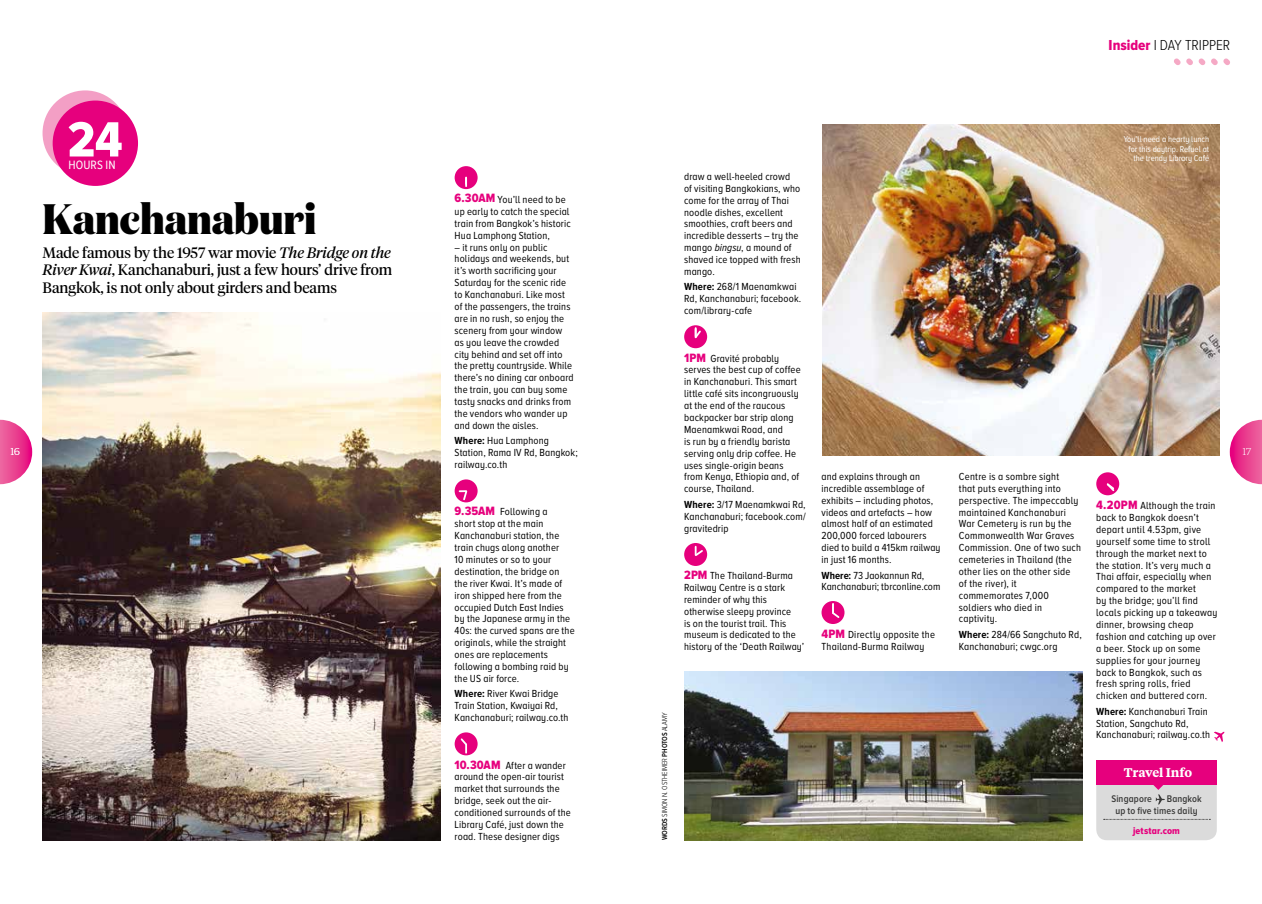
<style>
.page{position:relative;width:1262px;height:904px;background:#fff}
.page>*{position:absolute;margin:0;border:0;box-sizing:border-box;transform-origin:0 0}
.t1{font:51.25px "Proxima Nova A Cond Extrabld";color:#fff}
.t2{font:800 42.5px "Domaine Display Narrow";color:#000}
.t3{font:15px/17.5px "Tiempos Headline";letter-spacing:-.005em;color:#000;text-align:justify}
.t4{font:300 15px "Proxima Nova A Cond";color:#000}
.t5{font:600 12.5px "Tiempos Text";letter-spacing:-.005em;color:#fff}
.t6{font:12.5px "Proxima Nova A Cond";letter-spacing:.01em;color:#fff}
.t7{font:10.62px/11.9px "Proxima Nova A Cond";letter-spacing:.015em;color:#000}
.t8{font:600 10px/11.9px "Proxima Nova A Cond";letter-spacing:.015em;color:#3a3a39}
.t9{font:10px "Proxima Nova A Cond Extrabld";letter-spacing:.015em;color:#e6007d}
.t10{font:300 10px "Stag";color:#fff}
.t11{font:8.75px/9.4px "Proxima Nova A Cond";color:#fff;text-align:right}
.t12{font:300 7.5px "Proxima Nova A Cond";letter-spacing:-.01em;color:#000}
.s1{font-family:"Proxima Nova A Cond Extrabld";font-weight:400;color:#e6007d}
.s2{font-style:italic}
.s3{font-weight:700}
.s4{font-family:"Proxima Nova A Cond Extrabld";font-size:12.5px;color:#e6007d}
.s5{font-weight:600}
</style>
<div class="page">
<svg style="left:0;top:420px;width:32px;height:64px"></svg>
<img style="left:43px;top:313px;width:397px;height:527px">
<svg style="left:1174px;top:58px;width:56px;height:7px"></svg>
<svg style="left:1229px;top:420px;width:32px;height:64px"></svg>
<div style="left:43px;top:90px;width:85px;height:86px;background:#f39fc5;border-radius:50%"></div>
<div style="left:53px;top:101px;width:85px;height:85px;background:#e6007d;border-radius:50%"></div>
<div style="left:454px;top:166px;width:23px;height:23px;background:#e6007d;border-radius:50%"></div>
<svg style="left:465px;top:177px;width:2px;height:9px"></svg>
<div style="left:454px;top:479px;width:23px;height:23px;background:#e6007d;border-radius:50%"></div>
<svg style="left:459px;top:490px;width:9px;height:11px"></svg>
<div style="left:454px;top:732px;width:23px;height:23px;background:#e6007d;border-radius:50%"></div>
<svg style="left:460px;top:738px;width:8px;height:14px"></svg>
<img style="left:822px;top:125px;width:397px;height:330px">
<svg style="left:1214px;top:731px;width:10px;height:11px"></svg>
<img style="left:684px;top:671px;width:398px;height:169px">
<div style="left:684px;top:325px;width:23px;height:23px;background:#e6007d;border-radius:50%"></div>
<svg style="left:694px;top:328px;width:7px;height:11px"></svg>
<div style="left:684px;top:543px;width:23px;height:23px;background:#e6007d;border-radius:50%"></div>
<svg style="left:694px;top:546px;width:10px;height:10px"></svg>
<div style="left:1096px;top:472px;width:23px;height:23px;background:#e6007d;border-radius:50%"></div>
<svg style="left:1106px;top:483px;width:10px;height:10px"></svg>
<div style="left:821px;top:601px;width:23px;height:23px;background:#e6007d;border-radius:50%"></div>
<svg style="left:832px;top:604px;width:9px;height:14px"></svg>
<div style="left:1096px;top:760px;width:120px;height:80px;background:#dbdbdb;border-radius:11px"></div>
<div style="left:1096px;top:760px;width:120px;height:25px;background:#e6007d"></div>
<svg style="left:1103px;top:819px;width:107px;height:1px"></svg>
<svg style="left:1153px;top:785px;width:12px;height:19px"></svg>
<h3 class="t4" style="left:1108px;top:37px;width:123px"><span class="s1">Insider</span> I DAY TRIPPER</h3>
<h1 class="t1" style="left:68px;top:111px;width:57px">24</h1>
<p class="t6" style="left:68px;top:158px;width:49px">HOURS IN</p>
<h2 class="t2" style="left:43px;top:191px;width:275px">Kanchanaburi</h2>
<h3 class="t3" style="left:43px;top:243px;width:351px">Made famous by the 1957 war movie <span class="s2">The Bridge on the River Kwai</span>, Kanchanaburi, just a few hours’ drive from Bangkok, is not only about girders and beams</h3>
<p class="t11" style="left:1123px;top:134px;width:87px">You’ll need a hearty lunch for this daytrip. Refuel at the trendy Library Café</p>
<p class="t7" style="left:684px;top:170px;width:118px">draw a well-heeled crowd<br>of visiting Bangkokians, who come for the array of Thai noodle dishes, excellent smoothies, craft beers and incredible desserts – try the mango <span class="s2">bingsu</span>, a mound of shaved ice topped with fresh mango.</p>
<p class="t7" style="left:684px;top:281px;width:119px"><span class="s3">Where:</span> 268/1 Maenamkwai<br>Rd, Kanchanaburi; facebook. com/library-cafe</p>
<p class="t7" style="left:684px;top:352px;width:118px"><span class="s4">1PM</span> Gravité probably serves the best cup of coffee in Kanchanaburi. This smart little café sits incongruously at the end of the raucous backpacker bar strip along<br>Maenamkwai Road, and<br>is run by a friendly barista serving only drip coffee. He uses single-origin beans from Kenya, Ethiopia and, of course, Thailand.</p>
<p class="t7" style="left:684px;top:498px;width:123px;text-align:justify"><span class="s3">Where:</span> 3/17 Maenamkwai Rd, Kanchanaburi; facebook.com/ gravitedrip</p>
<p class="t7" style="left:684px;top:569px;width:122px"><span class="s4">2PM</span> The Thailand-Burma<br>Railway Centre is a stark reminder of why this otherwise sleepy province<br>is on the tourist trail. This museum is dedicated to the history of the ‘Death Railway’</p>
<p class="t7" style="left:454px;top:193px;width:118px"><span class="s4">6.30AM</span> You’ll need to be up early to catch the special train from Bangkok’s historic<br>Hua Lamphong Station,</p>
<p class="t7" style="left:454px;top:241px;width:120px">– it runs only on public holidays and weekends, but it’s worth sacrificing your<br>Saturday for the scenic ride to Kanchanaburi. Like most of the passengers, the trains are in no rush, so enjoy the scenery from your window as you leave the crowded city behind and set off into the pretty countryside. While there’s no dining car onboard the train, you can buy some tasty snacks and drinks from the vendors who wander up and down the aisles.</p>
<p class="t7" style="left:454px;top:435px;width:125px"><span class="s3">Where:</span> Hua Lamphong<br>Station, Rama IV Rd, Bangkok; railway.co.th</p>
<p class="t7" style="left:454px;top:506px;width:122px"><span class="s4">9.35AM</span> Following a<br>short stop at the main<br>Kanchanaburi station, the train chugs along another<br>10 minutes or so to your destination, the bridge on the river Kwai. It’s made of iron shipped here from the occupied Dutch East Indies by the Japanese army in the<br>40s: the curved spans are the originals, while the straight ones are replacements following a bombing raid by the US air force.</p>
<p class="t7" style="left:454px;top:687px;width:115px"><span class="s3">Where:</span> River Kwai Bridge<br>Train Station, Kwaiyai Rd,<br>Kanchanaburi; railway.co.th</p>
<p class="t7" style="left:454px;top:759px;width:118px"><span class="s4">10.30AM</span> After a wander around the open-air tourist market that surrounds the bridge, seek out the air&shy;conditioned surrounds of the<br>Library Café, just down the road. These designer digs</p>
<p class="t10" style="left:11px;top:446px;width:10px">16</p>
<p class="t10" style="left:1242px;top:446px;width:10px">17</p>
<p class="t7" style="left:958px;top:470px;width:124px">Centre is a sombre sight<br>that puts everything into perspective. The impeccably maintained Kanchanaburi<br>War Cemetery is run by the<br>Commonwealth War Graves<br>Commission. One of two such cemeteries in Thailand (the other lies on the other side<br>of the river), it commemorates 7,000 soldiers who died in captivity.</p>
<p class="t7" style="left:958px;top:628px;width:124px"><span class="s3">Where:</span> 284/66 Sangchuto Rd,<br>Kanchanaburi; cwgc.org</p>
<p class="t7" style="left:821px;top:470px;width:120px">and explains through an incredible assemblage of exhibits – including photos, videos and artefacts – how almost half of an estimated<br>200,000 forced labourers died to build a 415km railway in just 16 months.</p>
<p class="t7" style="left:821px;top:569px;width:120px"><span class="s3">Where:</span> 73 Jaokannun Rd,<br>Kanchanaburi; tbrconline.com</p>
<p class="t7" style="left:821px;top:628px;width:115px"><span class="s4">4PM</span> Directly opposite the<br>Thailand-Burma Railway</p>
<p class="t7" style="left:1096px;top:499px;width:123px"><span class="s4">4.20PM</span> Although the train back to Bangkok doesn’t depart until 4.53pm, give yourself some time to stroll through the market next to the station. It’s very much a<br>Thai affair, especially when compared to the market<br>by the bridge; you’ll find locals picking up a takeaway dinner, browsing cheap fashion and catching up over a beer. Stock up on some supplies for your journey back to Bangkok, such as fresh spring rolls, fried chicken and buttered corn.</p>
<p class="t7" style="left:1096px;top:705px;width:115px"><span class="s3">Where:</span> Kanchanaburi Train<br>Station, Sangchuto Rd,<br>Kanchanaburi; railway.co.th</p>
<p class="t12" style="left:660px;top:840px;width:129px;rotate:-90deg"><span class="s5">WORDS</span> SIMON N. OSTHEIMER <span class="s5">PHOTOS</span> ALAMY</p>
<p class="t5" style="left:1123px;top:763px;width:70px">Travel Info</p>
<p class="t8" style="left:1111px;top:792px;width:42px">Singapore</p>
<p class="t8" style="left:1115px;top:792px;width:88px;text-indent:51px">Bangkok up to five times daily</p>
<p class="t9" style="left:1133px;top:825px;width:48px">jetstar.com</p>
</div>
